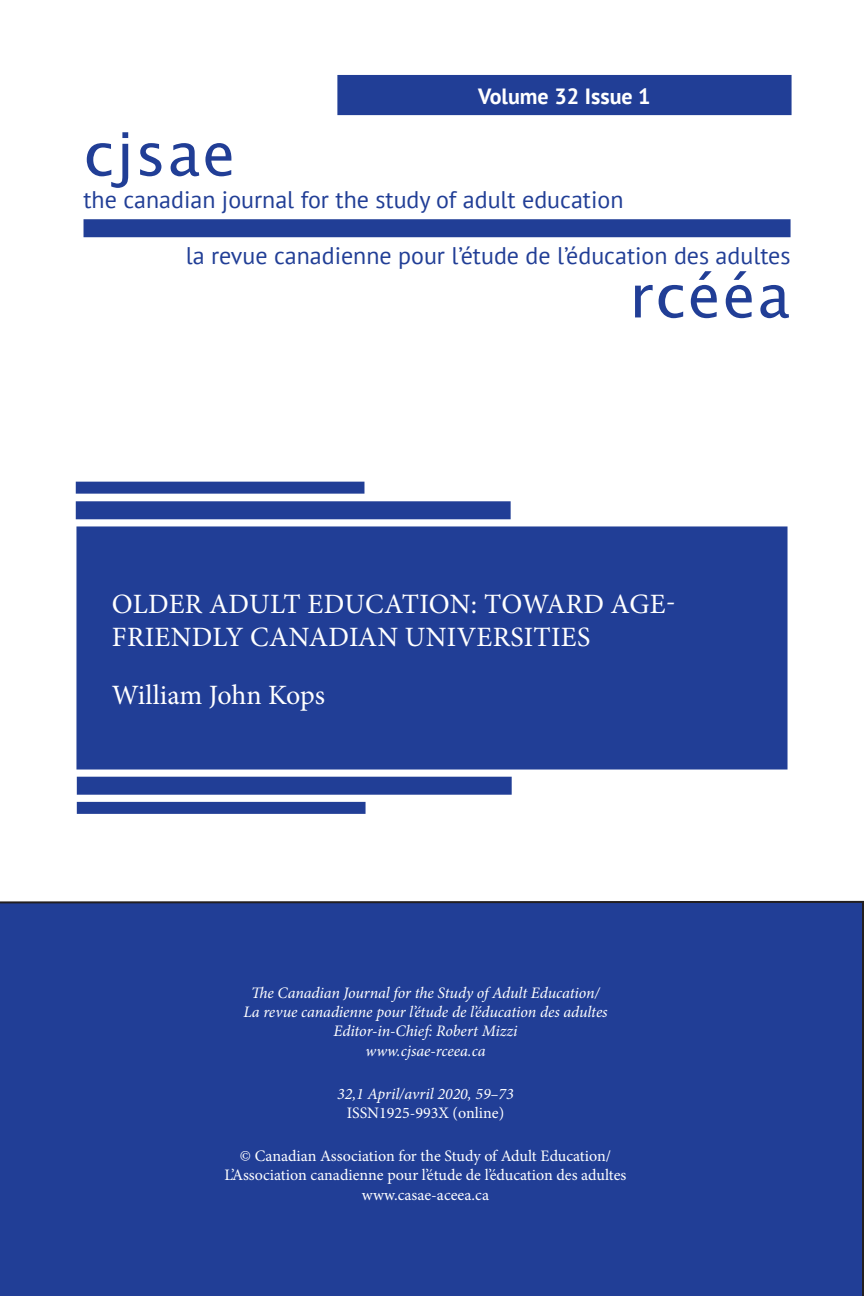
<style>
.page{position:relative;width:864px;height:1296px;background:#fff}
.page>*{position:absolute;margin:0;border:0;box-sizing:border-box;transform-origin:0 0}
.Article_Title{font:60px "Lucida Sans";letter-spacing:.025em;color:#213e96}
.Cover_Page_Title{font:28px/33.6px "Minion Pro";letter-spacing:.01em;color:#fff}
.Cover_Page_Author{font:28px "Minion Pro";letter-spacing:-.005em;color:#fff}
.Article_Title-2{font:24px "PT Sans";color:#213e96}
.Article_Title-3{font:700 22px "PT Sans";color:#fff}
.Abstract_Body{font:italic 16px/19.2px "Minion Pro";letter-spacing:-.005em;color:#fff;text-align:center}
.Abstract_Body-2{font:16px/19.2px "Minion Pro";color:#fff;text-align:center}
.s1{font-style:normal}
</style>
<div class="page">
<div style="left:0;top:901px;width:864px;height:395px;background:#213e96"></div>
<div style="left:84px;top:219px;width:707px;height:18px;background:#213e96"></div>
<div style="left:338px;top:76px;width:453px;height:38px;background:#213e96"></div>
<div style="left:337px;top:75px;width:455px;height:40px;border:2px solid #213e96"></div>
<div style="left:76px;top:526px;width:712px;height:244px;background:#213e96;border:4px solid #213e96"></div>
<div style="left:76px;top:482px;width:288px;height:12px;background:#213e96"></div>
<div style="left:76px;top:501px;width:435px;height:18px;background:#213e96"></div>
<div style="left:77px;top:802px;width:289px;height:12px;background:#213e96"></div>
<div style="left:77px;top:777px;width:435px;height:18px;background:#213e96"></div>
<p class="Article_Title" style="left:84px;top:120px;width:154px">cjsae</p>
<p class="Article_Title-3" style="left:478px;top:81px;width:174px">Volume 32 Issue 1</p>
<p class="Article_Title-2" style="left:84px;top:184px;width:541px">the canadian journal for the study of adult education</p>
<p class="Article_Title-2" style="left:186px;top:240px;width:606px">la revue canadienne pour l’étude de l’éducation des adultes</p>
<p class="Article_Title" style="left:629px;top:262px;width:163px">rcééa</p>
<p class="Cover_Page_Title" style="left:112px;top:587px;width:565px">OLDER ADULT EDUCATION: TOWARD AGE-<br>FRIENDLY CANADIAN UNIVERSITIES</p>
<p class="Cover_Page_Author" style="left:112px;top:676px;width:215px">William John Kops</p>
<p class="Abstract_Body" style="left:243px;top:983px;width:366px">The Canadian Journal for the Study of Adult Education/ La revue canadienne pour l’étude de l’éducation des adultes Editor‑in‑Chief: Robert Mizzi<br>www.cjsae-rceea.ca</p>
<p class="Abstract_Body" style="left:337px;top:1084px;width:178px">32,1 April/avril 2020, 59–73<br><span class="s1">ISSN1925‑993X (online)</span></p>
<p class="Abstract_Body-2" style="left:225px;top:1147px;width:403px">© Canadian Association for the Study of Adult Education/<br>L’Association canadienne pour l’étude de l’éducation des adultes www.casae-aceea.ca</p>
</div>
